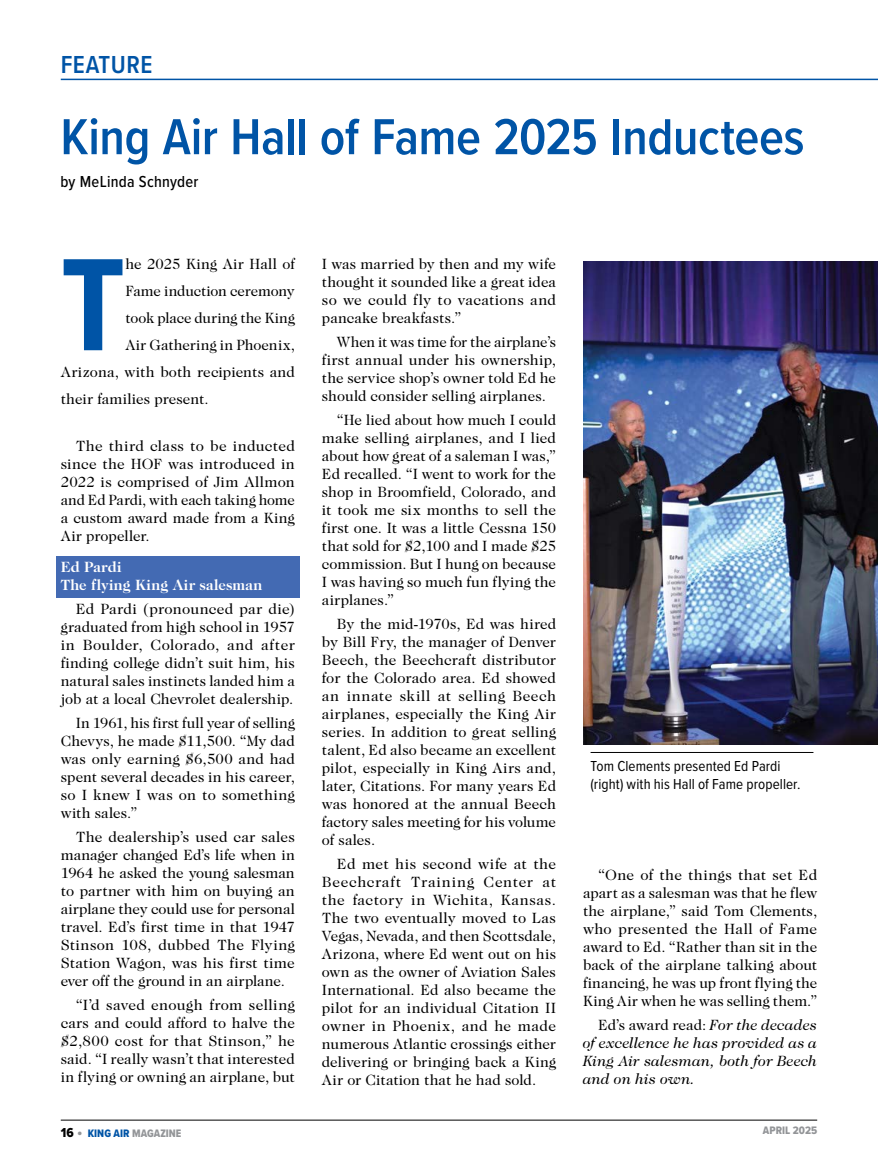
<style>
.page{position:relative;width:878px;height:1161px;background:#fff}
.page>*{position:absolute;margin:0;border:0;box-sizing:border-box;transform-origin:0 0}
.t1{font:700 136.5px "Proxima Nova Cond";color:#0054a6}
.t2{font:600 52.5px "Proxima Nova Cond";letter-spacing:-.01em;color:#0054a6}
.t3{font:600 25.5px "Proxima Nova Cond";letter-spacing:.015em;color:#0054a6}
.t4{font:500 16.5px "Proxima Nova Cond";letter-spacing:.015em;color:#000}
.t5{font:15px/18px "Caslon Two Twenty Four";letter-spacing:.005em;color:#000;text-align:justify}
.t6{font:italic 15px/18px "Caslon Two Twenty Four";letter-spacing:.01em;color:#000;text-align:justify}
.t7{font:15px/18px "Proxima Nova Cond";letter-spacing:.005em;color:#000}
.t8{font:700 15px/18px "Caslon Two Twenty Four";letter-spacing:.015em;color:#fff}
.t9{font:11.25px "Proxima Nova Cond Extrabld";color:#939598}
.s1{font-style:normal}
.s2{font-size:13.5px;color:#000}
.s3{font-size:15px}
.s4{color:#0054a6}
</style>
<div class="page">
<hr style="left:61px;top:1120px;width:756px;height:1px;background:#000">
<hr style="left:61px;top:79px;width:817px;height:1px;background:#0054a6">
<div style="left:56px;top:556px;width:243px;height:42px;background:#436ab3"></div>
<img style="left:583px;top:262px;width:295px;height:483px">
<hr style="left:590px;top:752px;width:223px;height:1px;background:#000">
<h3 class="t3" style="left:61px;top:45px;width:93px">FEATURE</h3>
<h2 class="t2" style="left:60px;top:98px;width:745px">King Air Hall of Fame 2025 Inductees</h2>
<p class="t4" style="left:60px;top:170px;width:140px">by MeLinda Schnyder</p>
<h1 class="t1" style="left:61px;top:204px;width:66px">T</h1>
<p class="t5" style="left:125px;top:255px;width:171px">he 2025 King Air Hall of</p>
<p class="t5" style="left:125px;top:282px;width:171px">Fame induction ceremony</p>
<p class="t5" style="left:125px;top:309px;width:171px">took place during the King</p>
<p class="t5" style="left:125px;top:336px;width:171px">Air Gathering in Phoenix,</p>
<p class="t5" style="left:61px;top:363px;width:235px">Arizona, with both recipients and</p>
<p class="t5" style="left:61px;top:390px;width:149px">their families present.</p>
<p class="t5" style="left:61px;top:437px;width:236px;text-indent:15px">The third class to be inducted since the HOF was introduced in 2022 is comprised of Jim Allmon and Ed Pardi, with each taking home a custom award made from a King Air propeller.</p>
<p class="t8" style="left:61px;top:558px;width:203px">Ed Pardi<br>The flying King Air salesman</p>
<p class="t5" style="left:61px;top:600px;width:236px;text-indent:15px">Ed Pardi (pronounced par die) graduated from high school in 1957 in Boulder, Colorado, and after finding college didn’t suit him, his natural sales instincts landed him a job at a local Chevrolet dealership.</p>
<p class="t5" style="left:61px;top:714px;width:236px;text-indent:15px">In 1961, his first full year of selling Chevys, he made $11,500. “My dad was only earning $6,500 and had spent several decades in his career, so I knew I was on to something with sales.”</p>
<p class="t5" style="left:61px;top:828px;width:236px;text-indent:15px">The dealership’s used car sales manager changed Ed’s life when in 1964 he asked the young salesman to partner with him on buying an airplane they could use for personal travel. Ed’s first time in that 1947<br>Stinson 108, dubbed The Flying Station Wagon, was his first time ever off the ground in an airplane.</p>
<p class="t5" style="left:61px;top:996px;width:236px;text-indent:15px">“I’d saved enough from selling cars and could afford to halve the $2,800 cost for that Stinson,” he said. “I really wasn’t that interested in flying or owning an airplane, but</p>
<p class="t5" style="left:322px;top:255px;width:236px">I was married by then and my wife thought it sounded like a great idea so we could fly to vacations and pancake breakfasts.”</p>
<p class="t5" style="left:322px;top:333px;width:236px;text-indent:15px">When it was time for the airplane’s first annual under his ownership, the service shop’s owner told Ed he should consider selling airplanes.</p>
<p class="t5" style="left:322px;top:411px;width:236px;text-indent:15px">“He lied about how much I could make selling airplanes, and I lied about how great of a saleman I was,” Ed recalled. “I went to work for the shop in Broomfield, Colorado, and it took me six months to sell the first one. It was a little Cessna 150 that sold for $2,100 and I made $25 commission. But I hung on because I was having so much fun flying the airplanes.”</p>
<p class="t5" style="left:322px;top:615px;width:236px;text-indent:15px">By the mid-1970s, Ed was hired by Bill Fry, the manager of Denver Beech, the Beechcraft distributor for the Colorado area. Ed showed an innate skill at selling Beech airplanes, especially the King Air series. In addition to great selling talent, Ed also became an excellent pilot, especially in King Airs and, later, Citations. For many years Ed was honored at the annual Beech factory sales meeting for his volume of sales.</p>
<p class="t5" style="left:322px;top:855px;width:236px;text-indent:15px">Ed met his second wife at the Beechcraft Training Center at the factory in Wichita, Kansas.<br>The two eventually moved to Las Vegas, Nevada, and then Scottsdale, Arizona, where Ed went out on his own as the owner of Aviation Sales International. Ed also became the pilot for an individual Citation II owner in Phoenix, and he made numerous Atlantic crossings either delivering or bringing back a King Air or Citation that he had sold.</p>
<p class="t5" style="left:583px;top:866px;width:236px;text-indent:15px">“One of the things that set Ed apart as a salesman was that he flew the airplane,” said Tom Clements, who presented the Hall of Fame award to Ed. “Rather than sit in the back of the airplane talking about financing, he was up front flying the King Air when he was selling them.”</p>
<p class="t7" style="left:590px;top:756px;width:211px">Tom Clements presented Ed Pardi (right) with his Hall of Fame propeller.</p>
<p class="t6" style="left:583px;top:1016px;width:236px;text-indent:15px"><span class="s1">Ed’s award read:</span> For the decades of excellence he has provided as a King Air salesman, both for Beech and on his own.</p>
<p class="t9" style="left:61px;top:1125px;width:122px"><span class="s2">16</span> <span class="s3">•</span> <span class="s4">KING AIR</span> MAGAZINE</p>
<p class="t9" style="left:763px;top:1122px;width:56px">APRIL 2025</p>
</div>
